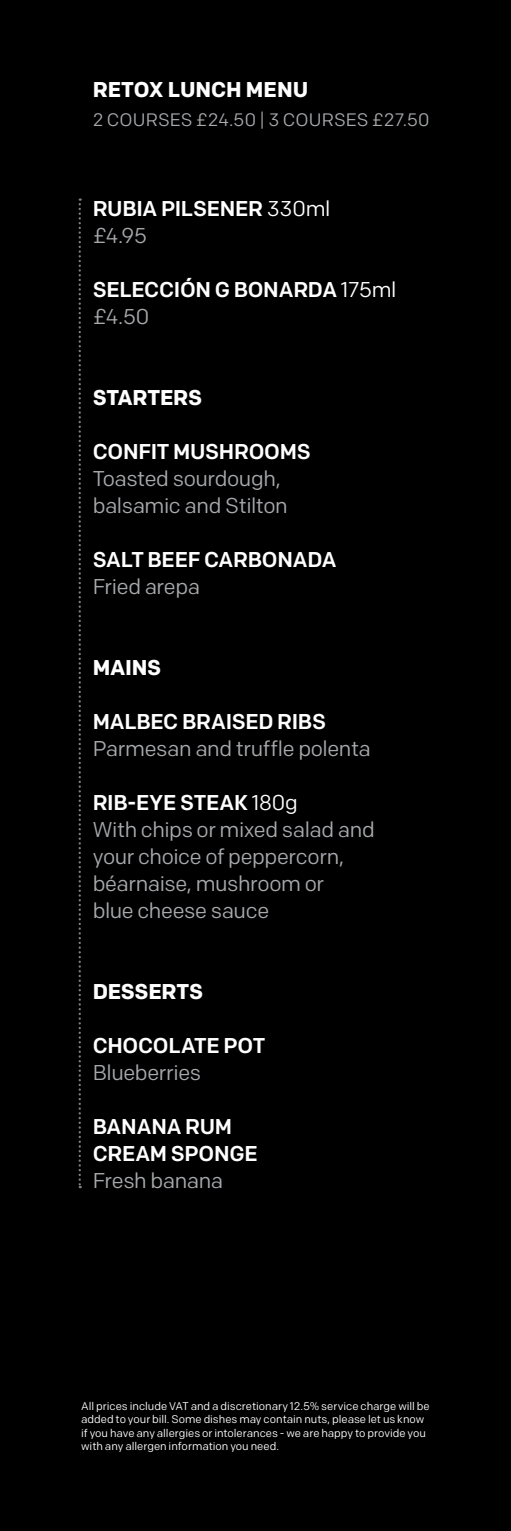
<style>
.page{position:relative;width:511px;height:1531px;background:#fff}
.page>*{position:absolute;margin:0;border:0;box-sizing:border-box;transform-origin:0 0}
.t1{font:21.38px/27px "Colfax";letter-spacing:-.02em;color:#a7a9ac}
.t2{font:500 21.38px/27px "Colfax";letter-spacing:-.01em;color:#fff}
.t3{font:700 21.38px "Colfax";letter-spacing:-.01em;color:#fff}
.t4{font:18px "Colfax";letter-spacing:.005em;color:#a7a9ac}
.t5{font:11.25px/13.3px "Colfax";color:#fff}
.s1{font-weight:400}
.s2{font-weight:400;color:#a7a9ac}
.s3{font-weight:500;color:#fff}
.s4{color:#fff}
</style>
<div class="page">
<div style="left:0;top:0;width:510px;height:1531px;background:#000"></div>
<svg style="left:79px;top:198px;width:2px;height:990px"></svg>
<h1 class="t3" style="left:93px;top:76px;width:217px">RETOX LUNCH MENU</h1>
<h2 class="t4" style="left:93px;top:109px;width:338px">2 COURSES £24.50 | 3 COURSES £27.50</h2>
<h1 class="t2" style="left:93px;top:195px;width:239px">RUBIA PILSENER <span class="s1">330ml </span><span class="s2">£4.95</span></h1>
<h1 class="t2" style="left:93px;top:276px;width:305px">SELECCIÓN G BONARDA <span class="s1">175ml </span><span class="s2">£4.50</span></h1>
<h1 class="t3" style="left:93px;top:384px;width:111px">STARTERS</h1>
<h1 class="t2" style="left:93px;top:438px;width:219px">CONFIT MUSHROOMS</h1>
<h1 class="t1" style="left:93px;top:465px;width:196px">Toasted sourdough, balsamic and Stilton</h1>
<h1 class="t2" style="left:93px;top:546px;width:245px">SALT BEEF CARBONADA</h1>
<h1 class="t1" style="left:93px;top:573px;width:109px">Fried arepa</h1>
<h1 class="t3" style="left:93px;top:654px;width:70px">MAINS</h1>
<h1 class="t2" style="left:93px;top:708px;width:235px">MALBEC BRAISED RIBS</h1>
<h1 class="t1" style="left:93px;top:735px;width:279px">Parmesan and truffle polenta</h1>
<h1 class="t1" style="left:93px;top:789px;width:283px"><span class="s3">RIB-EYE STEAK</span> <span class="s4">180g<br></span>With chips or mixed salad and your choice of peppercorn, béarnaise, mushroom or<br>blue cheese sauce</h1>
<h1 class="t3" style="left:93px;top:978px;width:112px">DESSERTS</h1>
<h1 class="t2" style="left:93px;top:1032px;width:174px">CHOCOLATE POT</h1>
<h1 class="t1" style="left:93px;top:1059px;width:110px">Blueberries</h1>
<h1 class="t2" style="left:93px;top:1113px;width:166px">BANANA RUM<br>CREAM SPONGE</h1>
<h1 class="t1" style="left:93px;top:1167px;width:132px">Fresh banana</h1>
<p class="t5" style="left:81px;top:1399px;width:350px">All prices include VAT and a discretionary 12.5% service charge will be added to your bill. Some dishes may contain nuts, please let us know if you have any allergies or intolerances - we are happy to provide you with any allergen information you need.</p>
</div>
